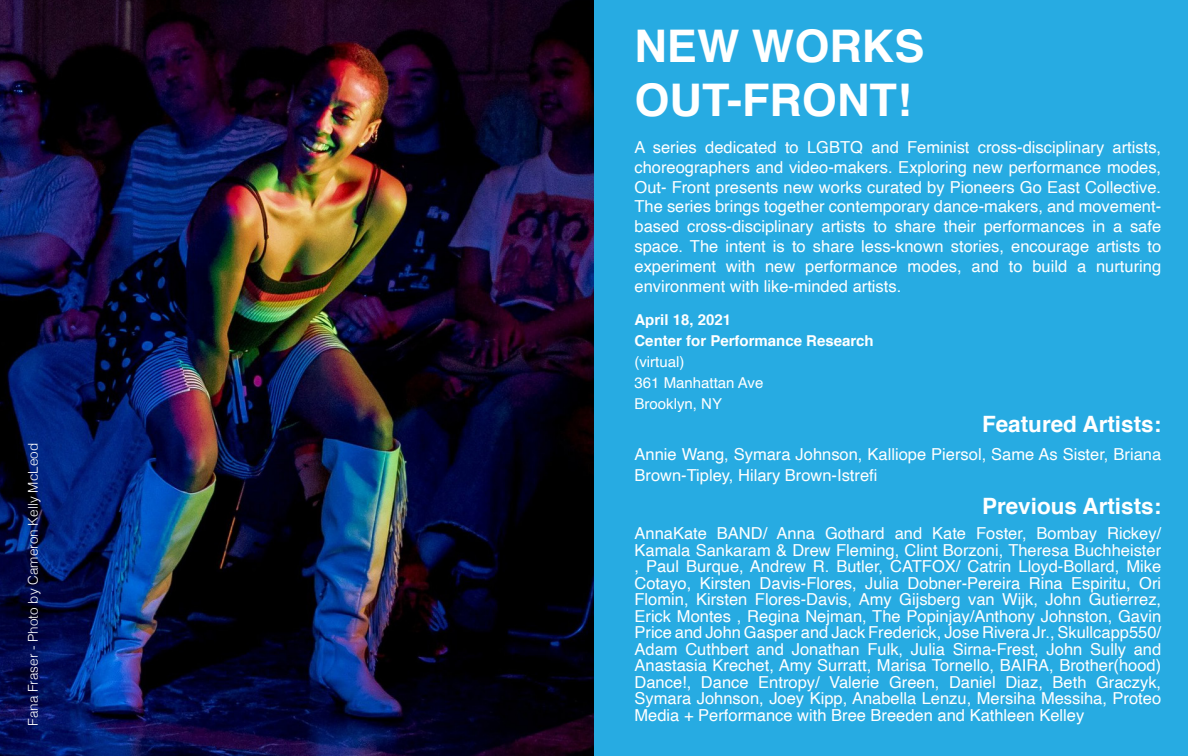
<style>
.page{position:relative;width:1188px;height:756px;background:#fff}
.page>*{position:absolute;margin:0;border:0;box-sizing:border-box;transform-origin:0 0}
.t1{font:700 45px "Helvetica";color:#fff}
.t2{font:700 22.5px "Helvetica";color:#fff}
.t3{font:16.5px/16.5px "Helvetica";color:#fff;text-align:justify}
.t4{font:700 15px "Helvetica";color:#fff}
.t5{font:15px "Helvetica";color:#fff}
.t6{font:300 13.5px "Helvetica";color:#fff}
</style>
<div class="page">
<div style="left:592px;top:0;width:596px;height:756px;background:#27abe2"></div>
<img style="left:0;top:0;width:594px;height:756px">
<p class="t6" style="left:21px;top:726px;width:284px;rotate:-90deg">Fana Fraser - Photo by Cameron Kelly McLeod</p>
<p class="t1" style="left:634px;top:10px;width:291px">NEW WORKS</p>
<p class="t1" style="left:634px;top:64px;width:279px">OUT-FRONT!</p>
<p class="t3" style="left:634px;top:138px;width:528px;line-height:19.8px">A series dedicated to LGBTQ and Feminist cross-disciplinary artists, choreographers and video-makers. Exploring new performance modes, Out- Front presents new works curated by Pioneers Go East Collective.<br>The series brings together contemporary dance-makers, and movement&shy;based cross-disciplinary artists to share their performances in a safe space. The intent is to share less-known stories, encourage artists to experiment with new performance modes, and to build a nurturing environment with like-minded artists.</p>
<p class="t4" style="left:634px;top:307px;width:98px">April 18, 2021</p>
<p class="t4" style="left:634px;top:328px;width:241px">Center for Performance Research</p>
<p class="t5" style="left:634px;top:350px;width:51px">(virtual)</p>
<p class="t5" style="left:634px;top:371px;width:131px">361 Manhattan Ave</p>
<p class="t5" style="left:634px;top:392px;width:89px">Brooklyn, NY</p>
<p class="t3" style="left:634px;top:444px;width:528px;line-height:21px">Annie Wang, Symara Johnson, Kalliope Piersol, Same As Sister, Briana<br>Brown-Tipley, Hilary Brown-Istrefi</p>
<p class="t2" style="left:982px;top:406px;width:181px">Featured Artists:</p>
<p class="t2" style="left:982px;top:488px;width:181px">Previous Artists:</p>
<p class="t3" style="left:634px;top:526px;width:528px">AnnaKate BAND/ Anna Gothard and Kate Foster, Bombay Rickey/ Kamala Sankaram &amp; Drew Fleming, Clint Borzoni, Theresa Buchheister , Paul Burque, Andrew R. Butler, CATFOX/ Catrin Lloyd-Bollard, Mike Cotayo, Kirsten Davis-Flores, Julia Dobner-Pereira Rina Espiritu, Ori Flomin, Kirsten Flores-Davis, Amy Gijsberg van Wijk, John Gutierrez, Erick Montes , Regina Nejman, The Popinjay/Anthony Johnston, Gavin Price and John Gasper and Jack Frederick, Jose Rivera Jr., Skullcapp550/ Adam Cuthbert and Jonathan Fulk, Julia Sirna-Frest, John Sully and Anastasia Krechet, Amy Surratt, Marisa Tornello, BAIRA, Brother(hood)<br>Dance!, Dance Entropy/ Valerie Green, Daniel Diaz, Beth Graczyk, Symara Johnson, Joey Kipp, Anabella Lenzu, Mersiha Messiha, Proteo Media + Performance with Bree Breeden and Kathleen Kelley</p>
</div>
